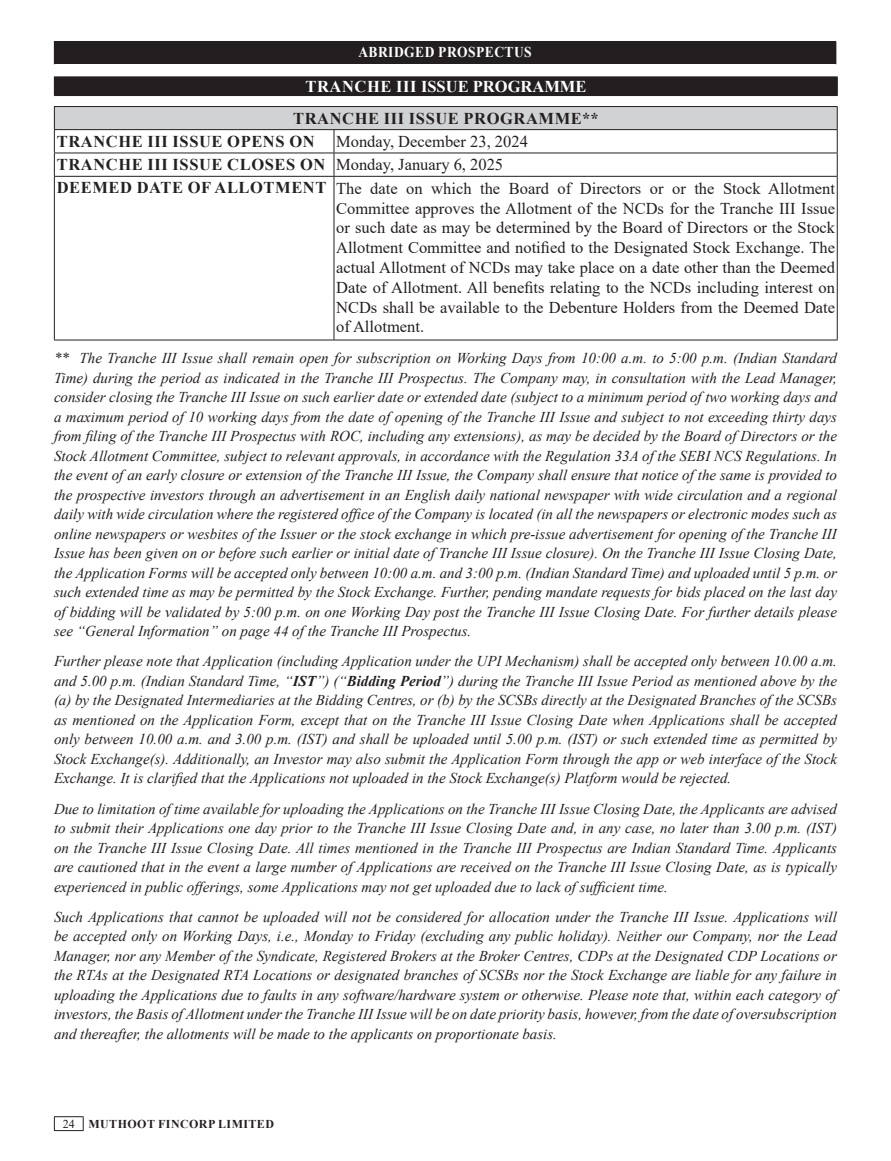
<style>
.page{position:relative;width:891px;height:1161px;background:#fff}
.page>*{position:absolute;margin:0;border:0;box-sizing:border-box;transform-origin:0 0}
.t1{font:16.5px/19.8px "Times New Roman";color:#231f20;text-align:justify}
.t2{font:700 16.5px "Times New Roman";letter-spacing:.035em;color:#222}
.t3{font:700 16.5px "Times New Roman";letter-spacing:.035em;color:#231f20}
.t4{font:700 16.5px "Times New Roman";color:#fff}
.t5{font:italic 15px/19.5px "Times New Roman";color:#231f20;text-align:justify}
.t6{font:700 15px "Times New Roman";letter-spacing:.035em;color:#fff;scale:.9 1}
.t7{font:700 12px "Times New Roman";letter-spacing:.035em;color:#231f20}
.t8{font:12px "Times New Roman";color:#231f20}
.s1{font-weight:700}
</style>
<div class="page">
<hr style="left:54px;top:1116px;width:30px;height:1px;background:#231f20">
<svg style="left:54px;top:1117px;width:1px;height:13px"></svg>
<svg style="left:83px;top:1117px;width:1px;height:13px"></svg>
<hr style="left:54px;top:1130px;width:30px;height:1px;background:#231f20">
<div style="left:54px;top:41px;width:782px;height:23px;background:#231f20"></div>
<svg style="left:836px;top:41px;width:1px;height:23px"></svg>
<div style="left:54px;top:77px;width:783px;height:19px;background:#231f20"></div>
<hr style="left:54px;top:76px;width:784px;height:1px;background:#231f20">
<svg style="left:837px;top:77px;width:1px;height:18px"></svg>
<hr style="left:54px;top:95px;width:784px;height:1px;background:#231f20">
<div style="left:54px;top:107px;width:783px;height:23px;background:#d1d2d4"></div>
<svg style="left:55px;top:130px;width:782px;height:210px"></svg>
<hr style="left:54px;top:106px;width:280px;height:1px;background:#231f20">
<hr style="left:334px;top:106px;width:504px;height:1px;background:#231f20">
<hr style="left:54px;top:129px;width:280px;height:1px;background:#231f20">
<hr style="left:334px;top:129px;width:504px;height:1px;background:#231f20">
<hr style="left:54px;top:153px;width:280px;height:1px;background:#231f20">
<svg style="left:54px;top:107px;width:1px;height:69px"></svg>
<hr style="left:334px;top:153px;width:504px;height:1px;background:#231f20">
<svg style="left:334px;top:130px;width:1px;height:46px"></svg>
<svg style="left:837px;top:107px;width:1px;height:69px"></svg>
<hr style="left:54px;top:176px;width:280px;height:1px;background:#231f20">
<hr style="left:54px;top:177px;width:1px;height:163px;background:#231f20">
<hr style="left:334px;top:176px;width:504px;height:1px;background:#231f20">
<hr style="left:334px;top:177px;width:1px;height:163px;background:#231f20">
<hr style="left:837px;top:177px;width:1px;height:163px;background:#231f20">
<hr style="left:54px;top:340px;width:280px;height:1px;background:#231f20">
<hr style="left:334px;top:340px;width:504px;height:1px;background:#231f20">
<p class="t6" style="left:358px;top:42px;width:194px">ABRIDGED PROSPECTUS</p>
<p class="t4" style="left:306px;top:74px;width:282px">TRANCHE III ISSUE PROGRAMME</p>
<p class="t3" style="left:293px;top:106px;width:307px">TRANCHE III ISSUE PROGRAMME**</p>
<p class="t2" style="left:57px;top:129px;width:259px">TRANCHE III ISSUE OPENS ON</p>
<p class="t1" style="left:336px;top:131px;width:193px">Monday, December 23, 2024</p>
<p class="t2" style="left:57px;top:153px;width:270px">TRANCHE III ISSUE CLOSES ON</p>
<p class="t1" style="left:336px;top:154px;width:169px">Monday, January 6, 2025</p>
<p class="t2" style="left:57px;top:176px;width:271px">DEEMED DATE OF ALLOTMENT</p>
<p class="t1" style="left:336px;top:178px;width:501px">The date on which the Board of Directors or or the Stock Allotment Committee approves the Allotment of the NCDs for the Tranche III Issue or such date as may be determined by the Board of Directors or the Stock Allotment Committee and notified to the Designated Stock Exchange. The actual Allotment of NCDs may take place on a date other than the Deemed Date of Allotment. All benefits relating to the NCDs including interest on NCDs shall be available to the Debenture Holders from the Deemed Date of Allotment.</p>
<p class="t5" style="left:54px;top:348px;width:785px">** The Tranche III Issue shall remain open for subscription on Working Days from 10:00 a.m. to 5:00 p.m. (Indian Standard Time) during the period as indicated in the Tranche III Prospectus. The Company may, in consultation with the Lead Manager, consider closing the Tranche III Issue on such earlier date or extended date (subject to a minimum period of two working days and a maximum period of 10 working days from the date of opening of the Tranche III Issue and subject to not exceeding thirty days from filing of the Tranche III Prospectus with ROC, including any extensions), as may be decided by the Board of Directors or the Stock Allotment Committee, subject to relevant approvals, in accordance with the Regulation 33A of the SEBI NCS Regulations. In the event of an early closure or extension of the Tranche III Issue, the Company shall ensure that notice of the same is provided to the prospective investors through an advertisement in an English daily national newspaper with wide circulation and a regional daily with wide circulation where the registered office of the Company is located (in all the newspapers or electronic modes such as online newspapers or wesbites of the Issuer or the stock exchange in which pre-issue advertisement for opening of the Tranche III Issue has been given on or before such earlier or initial date of Tranche III Issue closure). On the Tranche III Issue Closing Date, the Application Forms will be accepted only between 10:00 a.m. and 3:00 p.m. (Indian Standard Time) and uploaded until 5 p.m. or such extended time as may be permitted by the Stock Exchange. Further, pending mandate requests for bids placed on the last day of bidding will be validated by 5:00 p.m. on one Working Day post the Tranche III Issue Closing Date. For further details please see “General Information” on page 44 of the Tranche III Prospectus.</p>
<p class="t5" style="left:54px;top:651px;width:785px">Further please note that Application (including Application under the UPI Mechanism) shall be accepted only between 10.00 a.m. and 5.00 p.m. (Indian Standard Time, “<span class="s1">IST</span>”) (“<span class="s1">Bidding Period</span>”) during the Tranche III Issue Period as mentioned above by the (a) by the Designated Intermediaries at the Bidding Centres, or (b) by the SCSBs directly at the Designated Branches of the SCSBs as mentioned on the Application Form, except that on the Tranche III Issue Closing Date when Applications shall be accepted only between 10.00 a.m. and 3.00 p.m. (IST) and shall be uploaded until 5.00 p.m. (IST) or such extended time as permitted by Stock Exchange(s). Additionally, an Investor may also submit the Application Form through the app or web interface of the Stock Exchange. It is clarified that the Applications not uploaded in the Stock Exchange(s) Platform would be rejected.</p>
<p class="t5" style="left:54px;top:798px;width:785px">Due to limitation of time available for uploading the Applications on the Tranche III Issue Closing Date, the Applicants are advised to submit their Applications one day prior to the Tranche III Issue Closing Date and, in any case, no later than 3.00 p.m. (IST) on the Tranche III Issue Closing Date. All times mentioned in the Tranche III Prospectus are Indian Standard Time. Applicants are cautioned that in the event a large number of Applications are received on the Tranche III Issue Closing Date, as is typically experienced in public offerings, some Applications may not get uploaded due to lack of sufficient time.</p>
<p class="t5" style="left:54px;top:907px;width:785px">Such Applications that cannot be uploaded will not be considered for allocation under the Tranche III Issue. Applications will be accepted only on Working Days, i.e., Monday to Friday (excluding any public holiday). Neither our Company, nor the Lead Manager, nor any Member of the Syndicate, Registered Brokers at the Broker Centres, CDPs at the Designated CDP Locations or the RTAs at the Designated RTA Locations or designated branches of SCSBs nor the Stock Exchange are liable for any failure in uploading the Applications due to faults in any software/hardware system or otherwise. Please note that, within each category of investors, the Basis of Allotment under the Tranche III Issue will be on date priority basis, however, from the date of oversubscription and thereafter, the allotments will be made to the applicants on proportionate basis.</p>
<p class="t8" style="left:63px;top:1115px;width:13px">24</p>
<p class="t7" style="left:88px;top:1115px;width:187px">MUTHOOT FINCORP LIMITED</p>
</div>
